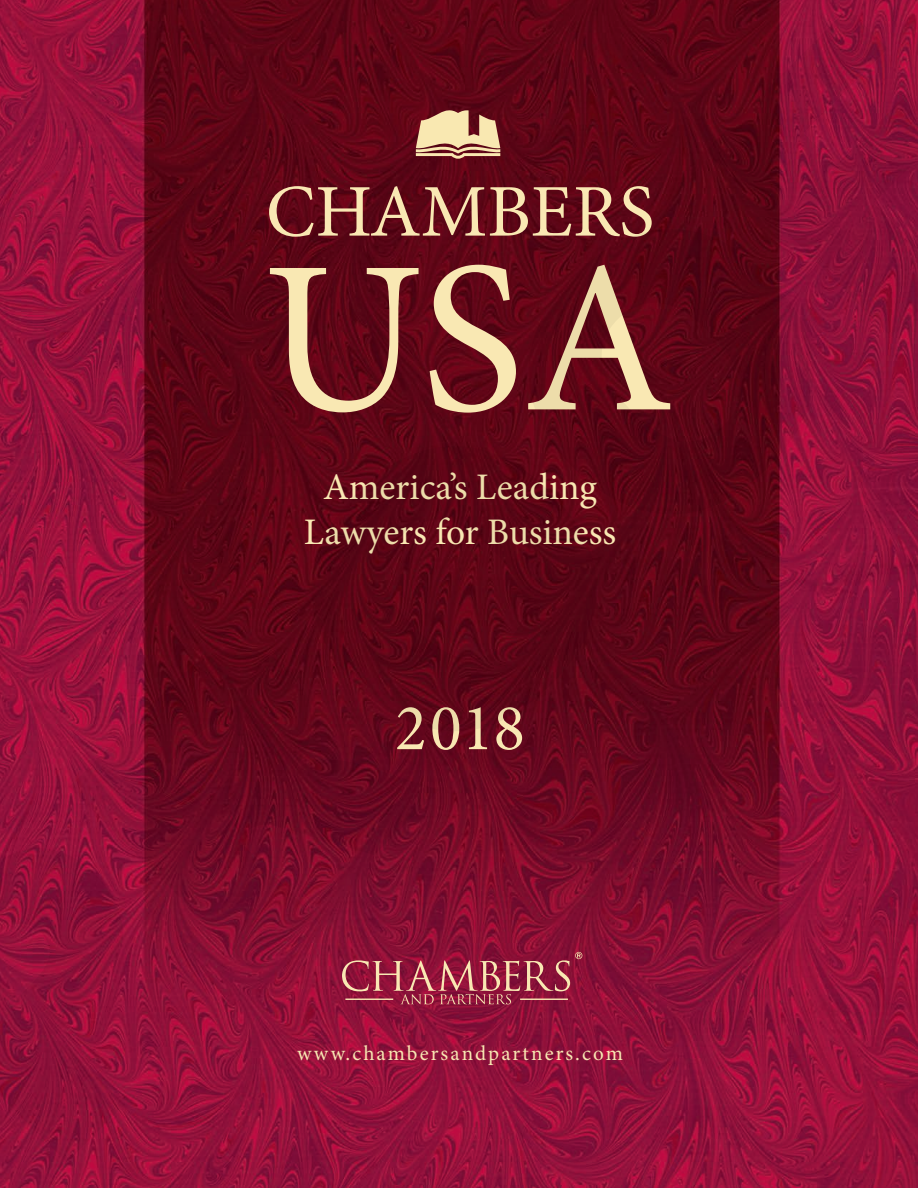
<style>
.page{position:relative;width:918px;height:1188px;background:#fff}
.page>*{position:absolute;margin:0;border:0;box-sizing:border-box;transform-origin:0 0}
.t1{font:217.5px "Minion Pro";color:#f9e8b3}
.t2{font:74.4px "Minion Pro";color:#f9e8b3}
.t3{font:66px "Minion Pro";color:#f9e8b3}
.t4{font:37.5px "Minion Pro";color:#f9e8b3}
.t5{font:21px "Minion Pro";letter-spacing:.095em;color:#f9e8b3}
</style>
<div class="page">
<img style="left:0;top:0;width:918px;height:1188px">
<svg style="left:416px;top:110px;width:84px;height:49px;background:#c3997b"></svg>
<svg style="left:342px;top:952px;width:240px;height:52px;background:#9e334c"></svg>
<p class="t2" style="left:266px;top:162px;width:390px">CHAMBERS</p>
<p class="t1" style="left:263px;top:194px;width:413px">USA</p>
<p class="t4" style="left:323px;top:462px;width:275px">America’s Leading</p>
<p class="t4" style="left:304px;top:507px;width:314px">Lawyers for Business</p>
<p class="t3" style="left:395px;top:684px;width:132px">2018</p>
<p class="t5" style="left:297px;top:1039px;width:327px">www.chambersandpartners.com</p>
</div>
